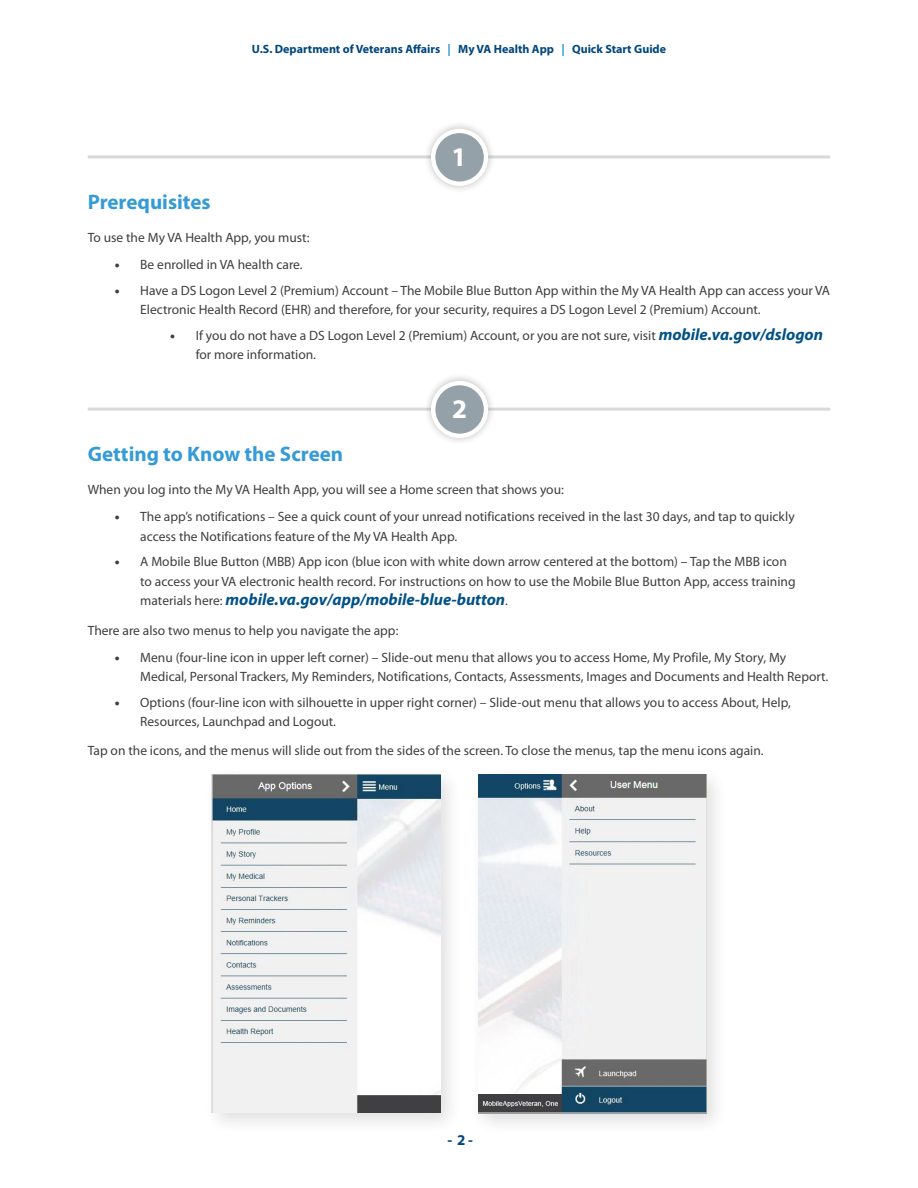
<style>
.page{position:relative;width:918px;height:1188px;background:#fff}
.page>*{position:absolute;margin:0;border:0;box-sizing:border-box;transform-origin:0 0}
.White_Header{font:700 27px "Myriad Pro";color:#fff}
.t1{font:700 21px "Myriad Pro";color:#359bd6}
.t2{font:italic 700 16.5px "Myriad Pro";color:#015188}
.t3{font:700 15px "Myriad Pro";color:#00467e}
.t4{font:13.5px/19.5px "Myriad Pro";color:#3e3e3f}
.t5{font:700 12px "Myriad Pro";color:#00467e}
.s1{color:#1c94d2}
.s2{font-weight:900}
.s3{font-weight:700;font-style:italic;font-size:16.5px;color:#015188}
.s4{font-weight:400;font-style:normal;font-size:13.5px;color:#3e3e3f}
</style>
<div class="page">
<hr style="left:88px;top:408px;width:742px;height:3px;background:#d8d9da">
<div style="left:423px;top:373px;width:73px;height:73px;background:#231f20;opacity:.3"></div>
<div style="left:433px;top:383px;width:53px;height:53px;background:#95a1a9;border-radius:50%"></div>
<div style="left:431px;top:381px;width:57px;height:57px;border:4px solid #fff;border-radius:50%"></div>
<hr style="left:88px;top:155px;width:742px;height:3px;background:#d8d9da">
<div style="left:423px;top:121px;width:73px;height:73px;background:#231f20;opacity:.3"></div>
<div style="left:433px;top:131px;width:53px;height:53px;background:#95a1a9;border-radius:50%"></div>
<div style="left:431px;top:129px;width:57px;height:57px;border:4px solid #fff;border-radius:50%"></div>
<div style="left:203px;top:766px;width:259px;height:368px;background:#231f20;opacity:.14"></div>
<img style="left:212px;top:774px;width:228px;height:339px">
<div style="left:470px;top:766px;width:258px;height:369px;background:#231f20;opacity:.14"></div>
<img style="left:479px;top:774px;width:227px;height:340px">
<p class="t5" style="left:252px;top:41px;width:416px">U.S. Department of Veterans Affairs <span class="s1">|</span> My VA Health App <span class="s1">|</span> Quick Start Guide</p>
<p class="White_Header" style="left:452px;top:139px;width:16px">1</p>
<h2 class="t1" style="left:88px;top:188px;width:124px">Prerequisites</h2>
<p class="t4" style="left:88px;top:228px;width:223px">To use the My VA Health App, you must:</p>
<p class="t4" style="left:115px;top:255px;width:189px"><span class="s2">•</span> Be enrolled in VA health care.</p>
<p class="t4" style="left:140px;top:280px;width:692px;text-indent:-26px"><span class="s2">•</span> Have a DS Logon Level 2 (Premium) Account – The Mobile Blue Button App within the My VA Health App can access your VA<br>Electronic Health Record (EHR) and therefore, for your security, requires a DS Logon Level 2 (Premium) Account.</p>
<p class="t4" style="left:196px;top:325px;width:629px;text-indent:-26px"><span class="s2">•</span> If you do not have a DS Logon Level 2 (Premium) Account, or you are not sure, visit <span class="s3">mobile.va.gov/dslogon </span>for more information.</p>
<p class="White_Header" style="left:452px;top:391px;width:16px">2</p>
<h2 class="t1" style="left:88px;top:441px;width:257px">Getting to Know the Screen</h2>
<p class="t4" style="left:88px;top:480px;width:478px">When you log into the My VA Health App, you will see a Home screen that shows you:</p>
<p class="t4" style="left:140px;top:507px;width:656px;text-indent:-26px"><span class="s2">•</span> The app’s notifications – See a quick count of your unread notifications received in the last 30 days, and tap to quickly access the Notifications feature of the My VA Health App.</p>
<p class="t4" style="left:140px;top:552px;width:657px;text-indent:-26px"><span class="s2">•</span> A Mobile Blue Button (MBB) App icon (blue icon with white down arrow centered at the bottom) – Tap the MBB icon to access your VA electronic health record. For instructions on how to use the Mobile Blue Button App, access training</p>
<p class="t2" style="left:140px;top:589px;width:369px"><span class="s4">materials here:</span> mobile.va.gov/app/mobile-blue-button<span class="s4">.</span></p>
<p class="t4" style="left:88px;top:620px;width:312px">There are also two menus to help you navigate the app:</p>
<p class="t4" style="left:140px;top:647px;width:690px;text-indent:-26px"><span class="s2">•</span> Menu (four-line icon in upper left corner) – Slide-out menu that allows you to access Home, My Profile, My Story, My<br>Medical, Personal Trackers, My Reminders, Notifications, Contacts, Assessments, Images and Documents and Health Report.</p>
<p class="t4" style="left:140px;top:692px;width:652px;text-indent:-26px"><span class="s2">•</span> Options (four-line icon with silhouette in upper right corner) – Slide-out menu that allows you to access About, Help,<br>Resources, Launchpad and Logout.</p>
<p class="t4" style="left:88px;top:741px;width:678px">Tap on the icons, and the menus will slide out from the sides of the screen. To close the menus, tap the menu icons again.</p>
<p class="t3" style="left:448px;top:1130px;width:27px">- 2-</p>
</div>
